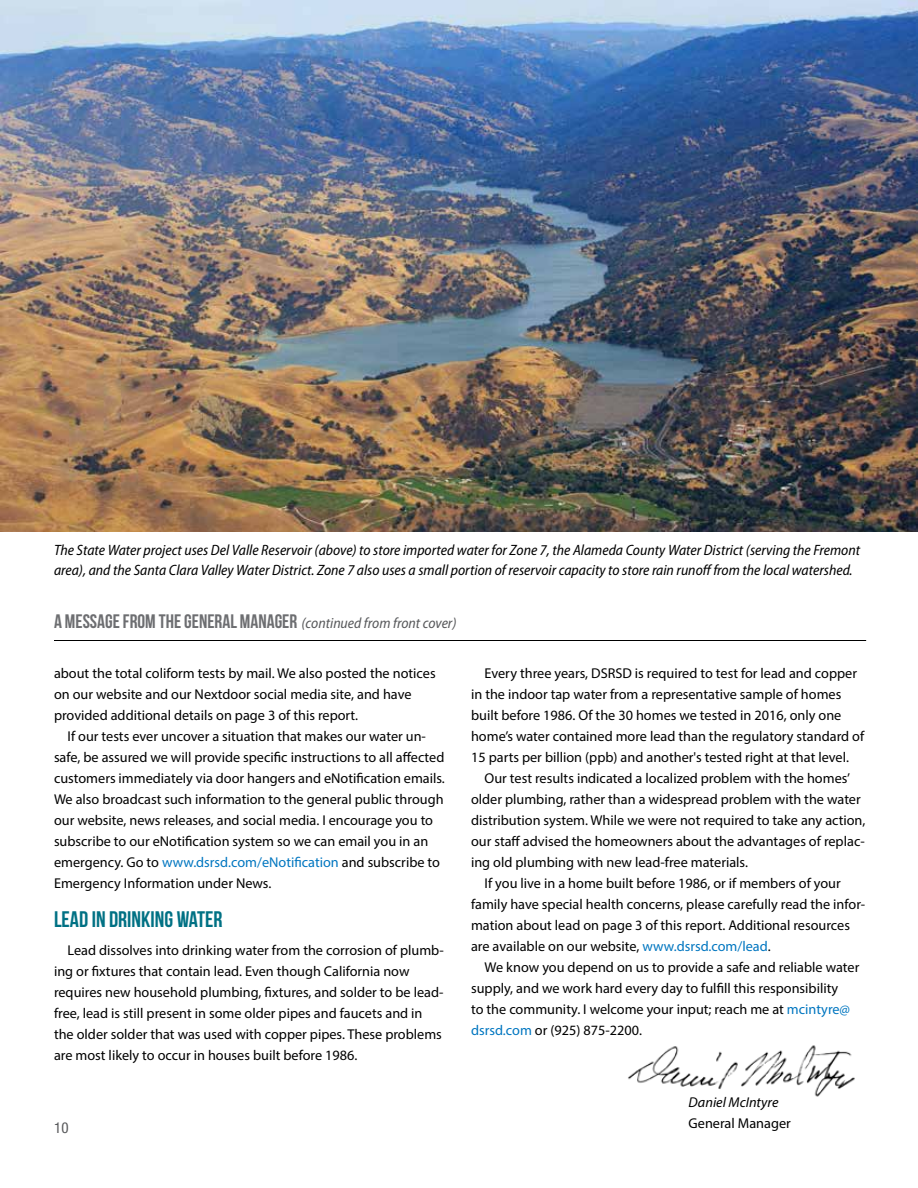
<style>
.page{position:relative;width:918px;height:1188px;background:#fff}
.page>*{position:absolute;margin:0;border:0;box-sizing:border-box;transform-origin:0 0}
.t1{font:700 22.5px "Bebas Neue";color:#007184}
.t2{font:700 19.5px "Bebas Neue";color:#6d6e71}
.t3{font:italic semi-condensed 15px/19.5px "Myriad Pro";color:#000}
.t4{font:condensed 15px "Helvetica Neue LT Std";color:#58595b}
.t5{font:14.25px/21px "Myriad Pro";color:#000}
.t6{font:italic 14.25px "Myriad Pro";color:#000}
.s1{font-family:"Myriad Pro";font-weight:400;font-style:italic;font-stretch:semi-condensed;font-size:15px;color:#58595b}
.s2{color:#0076c0}
</style>
<div class="page">
<img style="left:628px;top:1045px;width:227px;height:52px">
<hr style="left:54px;top:640px;width:812px;height:1px;background:#000">
<img style="left:1px;top:0;width:917px;height:532px">
<p class="t3" style="left:54px;top:541px;width:808px">The State Water project uses Del Valle Reservoir (above) to store imported water for Zone 7, the Alameda County Water District (serving the Fremont area), and the Santa Clara Valley Water District. Zone 7 also uses a small portion of reservoir capacity to store rain runoff from the local watershed.</p>
<h2 class="t2" style="left:54px;top:611px;width:404px">A MESSAGE FROM THE GENERAL MANAGER <span class="s1">(continued from front cover)</span></h2>
<p class="t5" style="left:54px;top:663px;width:383px">about the total coliform tests by mail. We also posted the notices on our website and our Nextdoor social media site, and have provided additional details on page 3 of this report.</p>
<p class="t5" style="left:54px;top:726px;width:392px;text-indent:13px">If our tests ever uncover a situation that makes our water un&shy;safe, be assured we will provide specific instructions to all affected customers immediately via door hangers and eNotification emails.<br>We also broadcast such information to the general public through our website, news releases, and social media. I encourage you to subscribe to our eNotification system so we can email you in an emergency. Go to <span class="s2">www.dsrsd.com/eNotification</span> and subscribe to Emergency Information under News.</p>
<h1 class="t1" style="left:54px;top:907px;width:170px">LEAD IN DRINKING WATER</h1>
<p class="t5" style="left:54px;top:939px;width:391px;text-indent:13px">Lead dissolves into drinking water from the corrosion of plumb&shy;ing or fixtures that contain lead. Even though California now requires new household plumbing, fixtures, and solder to be lead&shy;free, lead is still present in some older pipes and faucets and in the older solder that was used with copper pipes. These problems are most likely to occur in houses built before 1986.</p>
<p class="t4" style="left:54px;top:1119px;width:16px">10</p>
<p class="t5" style="left:471px;top:663px;width:395px;text-indent:13px">Every three years, DSRSD is required to test for lead and copper in the indoor tap water from a representative sample of homes built before 1986. Of the 30 homes we tested in 2016, only one home’s water contained more lead than the regulatory standard of 15 parts per billion (ppb) and another's tested right at that level.</p>
<p class="t5" style="left:485px;top:768px;width:367px">Our test results indicated a localized problem with the homes’</p>
<p class="t5" style="left:471px;top:789px;width:391px">older plumbing, rather than a widespread problem with the water</p>
<p class="t5" style="left:471px;top:810px;width:396px">distribution system. While we were not required to take any action,</p>
<p class="t5" style="left:471px;top:831px;width:395px">our staff advised the homeowners about the advantages of replac-</p>
<p class="t5" style="left:471px;top:852px;width:278px">ing old plumbing with new lead-free materials.</p>
<p class="t5" style="left:485px;top:873px;width:358px">If you live in a home built before 1986, or if members of your</p>
<p class="t5" style="left:471px;top:894px;width:396px">family have special health concerns, please carefully read the infor-</p>
<p class="t5" style="left:471px;top:915px;width:380px">mation about lead on page 3 of this report. Additional resources</p>
<p class="t5" style="left:471px;top:936px;width:301px">are available on our website, <span class="s2">www.dsrsd.com/lead</span>.</p>
<p class="t5" style="left:485px;top:957px;width:376px">We know you depend on us to provide a safe and reliable water</p>
<p class="t5" style="left:471px;top:978px;width:369px">supply, and we work hard every day to fulfill this responsibility</p>
<p class="t5" style="left:471px;top:999px;width:381px">to the community. I welcome your input; reach me at <span class="s2">mcintyre@</span></p>
<p class="t5" style="left:471px;top:1020px;width:172px"><span class="s2">dsrsd.com</span> or (925) 875-2200.</p>
<p class="t6" style="left:689px;top:1094px;width:91px">Daniel McIntyre</p>
<p class="t5" style="left:689px;top:1113px;width:104px">General Manager</p>
</div>
